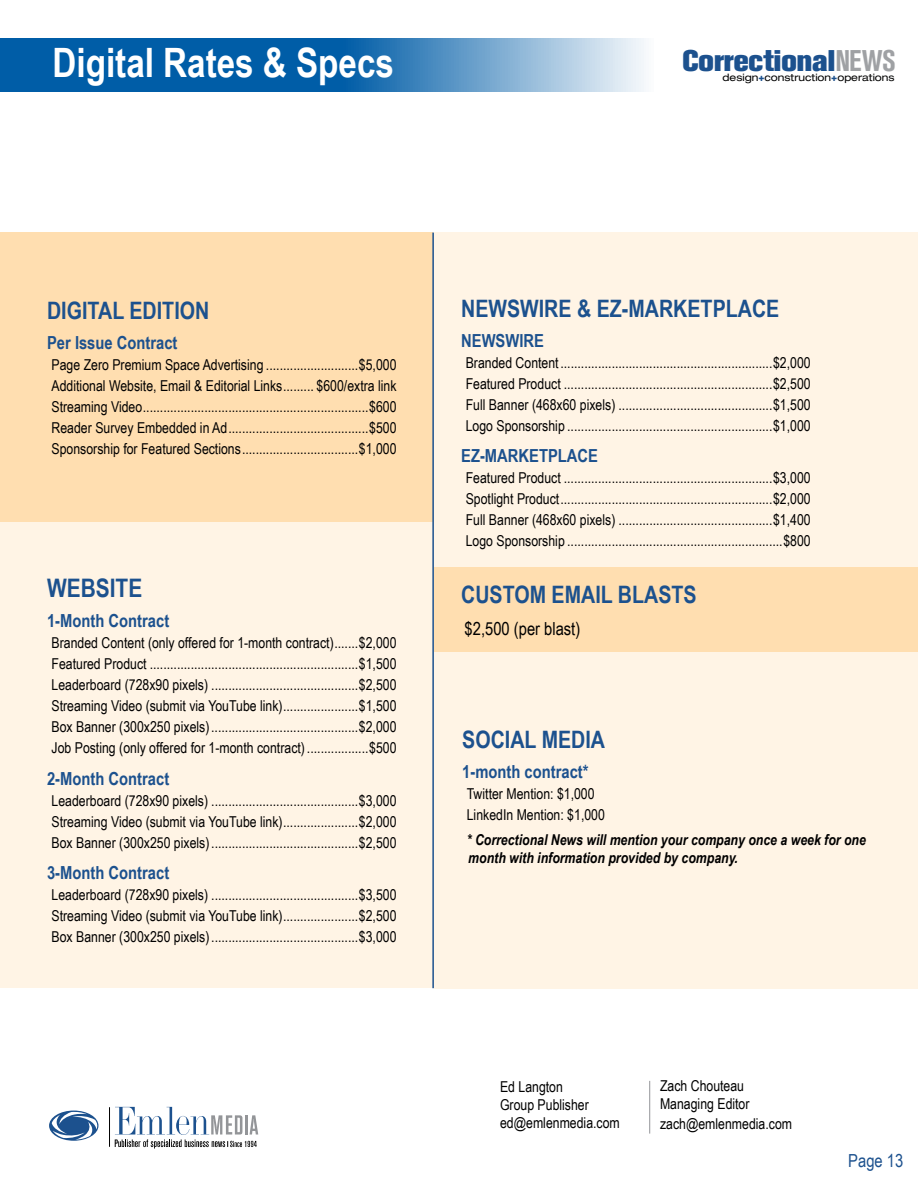
<style>
.page{position:relative;width:918px;height:1188px;background:#fff}
.page>*{position:absolute;margin:0;border:0;box-sizing:border-box;transform-origin:0 0}
.t1{font:700 40.5px "Arial Narrow";color:#fff}
.t2{font:800 29.7px "Akzidenz Grotesk BE";color:#1c518e}
.t3{font:700 25.5px "Arial Narrow";color:#1c518e}
.t4{font:700 24px "Arial Narrow";color:#1c518e}
.t5{font:700 18px "Arial Narrow";color:#1c518e}
.t6{font:18px "Arial Narrow";color:#000}
.t7{font:18px "Arial Narrow";color:#1c518e}
.t8{font:15px/21px "Arial Narrow";color:#000;text-align:justify}
.t9{font:italic 700 15px/18px "Arial Narrow";color:#000}
.t10{font:expanded 10.2px "Helvetica Neue";color:#000}
.s1{font-weight:700;font-stretch:condensed;color:#9fa1a4}
.s2{font-weight:900;color:#1c518e}
</style>
<div class="page">
<svg style="left:0;top:38px;width:644px;height:54px;background:#3880ba"></svg>
<svg style="left:49px;top:1111px;width:49px;height:30px"></svg>
<svg style="left:52px;top:1112px;width:46px;height:28px"></svg>
<hr style="left:109px;top:1107px;width:1px;height:40px;background:#000">
<svg style="left:115px;top:1107px;width:143px;height:42px"></svg>
<div style="left:0;top:232px;width:433px;height:697px;background:#ffdeb0"></div>
<div style="left:433px;top:232px;width:485px;height:699px;background:#ffdeb0"></div>
<div style="left:0;top:522px;width:433px;height:466px;background:#fff4e5"></div>
<div style="left:433px;top:232px;width:485px;height:335px;background:#fff4e5"></div>
<div style="left:434px;top:652px;width:484px;height:336px;background:#fff4e5"></div>
<hr style="left:432px;top:233px;width:2px;height:755px;background:#1c518e">
<hr style="left:649px;top:1081px;width:1px;height:53px;background:#939598">
<h1 class="t1" style="left:53px;top:33px;width:343px">Digital Rates &amp; Specs</h1>
<h2 class="t2" style="left:683px;top:43px;width:215px">Correctional<span class="s1">NEWS</span></h2>
<p class="t10" style="left:723px;top:72px;width:174px">design<span class="s2">+</span>construction<span class="s2">+</span>operations</p>
<h3 class="t4" style="left:47px;top:292px;width:164px">DIGITAL EDITION</h3>
<p class="t5" style="left:47px;top:329px;width:132px">Per Issue Contract</p>
<p class="t8" style="left:52px;top:354px;width:347px">Page Zero Premium Space Advertising ...........................$5,000<br>Additional Website, Email &amp; Editorial Links......... $600/extra link Streaming Video..................................................................$600<br>Reader Survey Embedded in Ad.........................................$500<br>Sponsorship for Featured Sections..................................$1,000</p>
<h3 class="t3" style="left:47px;top:569px;width:97px">WEBSITE</h3>
<p class="t5" style="left:47px;top:607px;width:124px">1-Month Contract</p>
<p class="t8" style="left:52px;top:632px;width:347px">Branded Content (only offered for 1-month contract).......$2,000<br>Featured Product .............................................................$1,500<br>Leaderboard (728x90 pixels) ...........................................$2,500<br>Streaming Video (submit via YouTube link)......................$1,500<br>Box Banner (300x250 pixels)...........................................$2,000<br>Job Posting (only offered for 1-month contract)..................$500</p>
<p class="t5" style="left:47px;top:765px;width:124px">2-Month Contract</p>
<p class="t8" style="left:52px;top:789px;width:346px">Leaderboard (728x90 pixels) ...........................................$3,000<br>Streaming Video (submit via YouTube link)......................$2,000<br>Box Banner (300x250 pixels)...........................................$2,500</p>
<p class="t5" style="left:47px;top:859px;width:124px">3-Month Contract</p>
<p class="t8" style="left:52px;top:884px;width:346px">Leaderboard (728x90 pixels) ...........................................$3,500<br>Streaming Video (submit via YouTube link)......................$2,500<br>Box Banner (300x250 pixels)...........................................$3,000</p>
<h3 class="t4" style="left:461px;top:290px;width:320px">NEWSWIRE &amp; EZ-MARKETPLACE</h3>
<p class="t5" style="left:461px;top:327px;width:84px">NEWSWIRE</p>
<p class="t8" style="left:466px;top:351px;width:347px">Branded Content..............................................................$2,000<br>Featured Product .............................................................$2,500<br>Full Banner (468x60 pixels) .............................................$1,500<br>Logo Sponsorship ............................................................$1,000</p>
<p class="t5" style="left:461px;top:442px;width:138px">EZ-MARKETPLACE</p>
<p class="t8" style="left:466px;top:467px;width:347px">Featured Product .............................................................$3,000<br>Spotlight Product..............................................................$2,000<br>Full Banner (468x60 pixels) .............................................$1,400<br>Logo Sponsorship ...............................................................$800</p>
<h3 class="t4" style="left:461px;top:577px;width:237px">CUSTOM EMAIL BLASTS</h3>
<p class="t6" style="left:465px;top:615px;width:117px">$2,500 (per blast)</p>
<h3 class="t4" style="left:462px;top:722px;width:144px">SOCIAL MEDIA</h3>
<p class="t5" style="left:462px;top:758px;width:128px">1-month contract*</p>
<p class="t8" style="left:467px;top:783px;width:140px">Twitter Mention: $1,000<br>LinkedIn Mention: $1,000</p>
<p class="t9" style="left:467px;top:830px;width:401px">* Correctional News will mention your company once a week for one month with information provided by company.</p>
<p class="t8" style="left:500px;top:1077px;width:121px;line-height:18px;text-align:left">Ed Langton<br>Group Publisher ed@emlenmedia.com</p>
<p class="t8" style="left:660px;top:1076px;width:91px;line-height:18px">Zach Chouteau<br>Managing Editor</p>
<p class="t8" style="left:660px;top:1112px;width:134px">zach@emlenmedia.com</p>
<p class="t7" style="left:848px;top:1148px;width:56px">Page 13</p>
</div>
